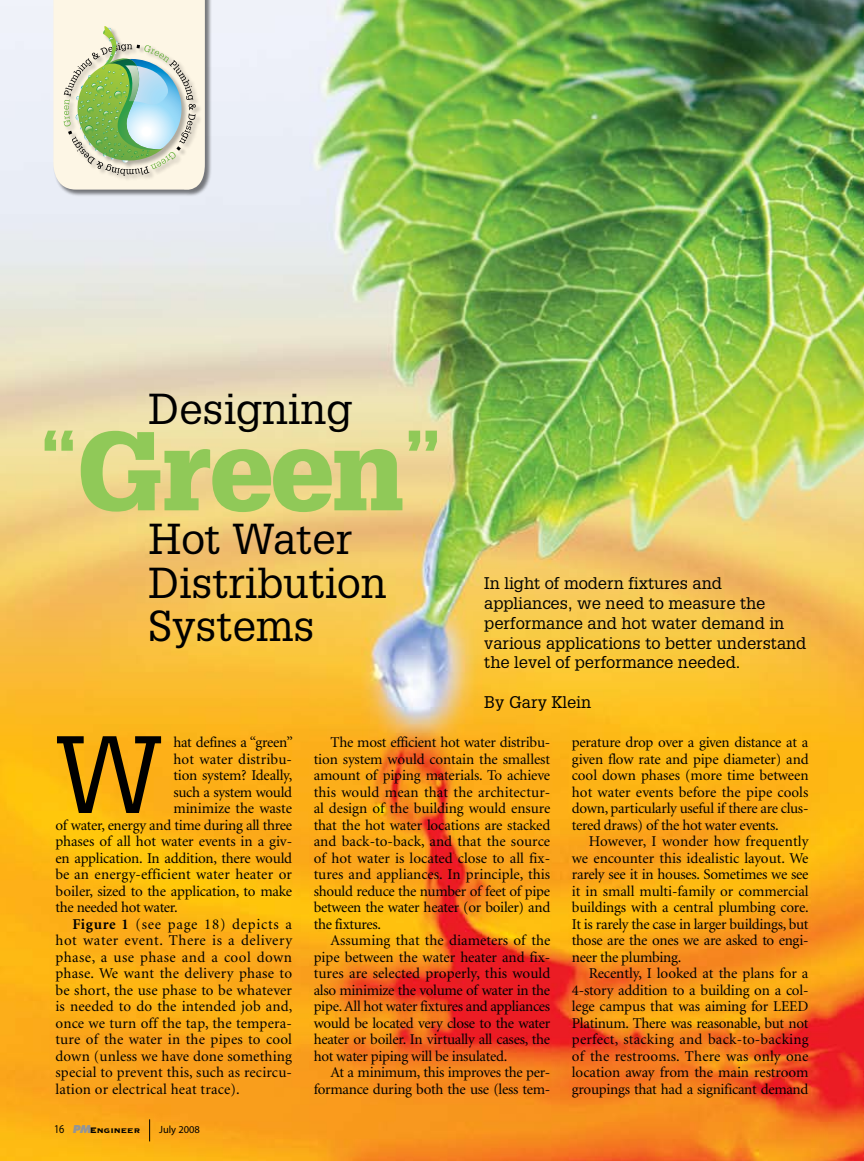
<style>
.page{position:relative;width:864px;height:1161px;background:#fff}
.page>*{position:absolute;margin:0;border:0;box-sizing:border-box;transform-origin:0 0}
.t1{font:900 109.2px "Glypha";color:#90c958}
.t2{font:107.25px "Glypha";color:#000}
.t3{font:42.3px/43.7px "Glypha";color:#000}
.t4{font:16.5px/19.8px "Glypha";color:#000}
.t5{font:15px/16.5px "Minion";letter-spacing:-.015em;color:#000;text-align:justify}
.t6{font:15px "Minion";letter-spacing:.01em;color:#000}
.t7{font:15px "Minion";letter-spacing:.035em;color:#000}
.t8{font:15px "Minion";letter-spacing:.015em;color:#000}
.t9{font:15px "Minion";letter-spacing:.03em;color:#000}
.t10{font:15px "Minion";letter-spacing:.045em;color:#000}
.t11{font:10.5px "Copperplate Thirty Three BC";color:#000}
.t12{font:10.5px "Myriad MM 400 600";color:#000}
.s1{font-weight:700}
.s2{font-family:"Myriad MM 400 600";font-size:12px}
.s3{font-family:"Futura";font-weight:800;font-style:italic;color:#939598}
</style>
<div class="page">
<img style="left:0;top:0;width:864px;height:1161px">
<svg style="left:149px;top:1119px;width:1px;height:22px"></svg>
<div style="left:63px;top:26px;width:206px;height:216px;background:#e9edf6"></div>
<svg style="left:51px;top:0;width:154px;height:194px;background:#d1ddc3"></svg>
<h3 class="t3" style="left:148px;top:387px;width:205px">Designing</h3>
<h1 class="t1" style="left:40px;top:405px;width:402px"><sup>“</sup>Green<sup>”</sup></h1>
<h3 class="t3" style="left:148px;top:516px;width:240px">Hot Water<br>Distribution<br>Systems</h3>
<p class="t4" style="left:484px;top:573px;width:324px">In light of modern fixtures and appliances, we need to measure the performance and hot water demand in various applications to better understand the level of performance needed.</p>
<p class="t4" style="left:484px;top:692px;width:108px">By Gary Klein</p>
<h2 class="t2" style="left:56px;top:710px;width:109px">W</h2>
<p class="t5" style="left:173px;top:735px;width:121px">hat defines a “green”</p>
<p class="t6" style="left:173px;top:751px;width:120px">hot water distribu-</p>
<p class="t5" style="left:173px;top:768px;width:121px">tion system? Ideally,</p>
<p class="t5" style="left:173px;top:784px;width:120px">such a system would</p>
<p class="t5" style="left:173px;top:801px;width:120px">minimize the waste</p>
<p class="t5" style="left:55px;top:817px;width:238px">of water, energy and time during all three</p>
<p class="t5" style="left:55px;top:834px;width:238px">phases of all hot water events in a giv-</p>
<p class="t5" style="left:55px;top:850px;width:238px">en application. In addition, there would</p>
<p class="t6" style="left:55px;top:867px;width:238px">be an energy-efficient water heater or</p>
<p class="t5" style="left:55px;top:883px;width:238px">boiler, sized to the application, to make</p>
<p class="t5" style="left:55px;top:900px;width:124px">the needed hot water.</p>
<p class="t10" style="left:72px;top:916px;width:221px"><span class="s1">Figure 1</span> (see page 18) depicts a</p>
<p class="t7" style="left:55px;top:933px;width:238px">hot water event. There is a delivery</p>
<p class="t9" style="left:55px;top:949px;width:238px">phase, a use phase and a cool down</p>
<p class="t8" style="left:55px;top:966px;width:238px">phase. We want the delivery phase to</p>
<p class="t6" style="left:55px;top:982px;width:238px">be short, the use phase to be whatever</p>
<p class="t6" style="left:55px;top:999px;width:239px">is needed to do the intended job and,</p>
<p class="t6" style="left:55px;top:1015px;width:238px">once we turn off the tap, the tempera-</p>
<p class="t6" style="left:55px;top:1032px;width:238px">ture of the water in the pipes to cool</p>
<p class="t6" style="left:55px;top:1048px;width:238px">down (unless we have done something</p>
<p class="t6" style="left:55px;top:1065px;width:238px">special to prevent this, such as recircu-</p>
<p class="t6" style="left:55px;top:1081px;width:186px">lation or electrical heat trace).</p>
<p class="t11" style="left:54px;top:1125px;width:88px"><span class="s2">16</span> <span class="s3">PM</span>Engineer</p>
<p class="t12" style="left:159px;top:1125px;width:42px">July 2008</p>
<p class="t5" style="left:314px;top:735px;width:238px;text-indent:17px">The most efficient hot water distribu&shy;tion system would contain the smallest amount of piping materials. To achieve this would mean that the architectur&shy;al design of the building would ensure that the hot water locations are stacked and back-to-back, and that the source of hot water is located close to all fix&shy;tures and appliances. In principle, this should reduce the number of feet of pipe between the water heater (or boiler) and the fixtures.</p>
<p class="t5" style="left:314px;top:933px;width:238px;text-indent:17px">Assuming that the diameters of the pipe between the water heater and fix&shy;tures are selected properly, this would also minimize the volume of water in the pipe. All hot water fixtures and appliances would be located very close to the water heater or boiler. In virtually all cases, the hot water piping will be insulated.</p>
<p class="t5" style="left:314px;top:1065px;width:238px;text-align:right">At a minimum, this improves the per&shy;formance during both the use (less tem-</p>
<p class="t5" style="left:572px;top:735px;width:238px">perature drop over a given distance at a given flow rate and pipe diameter) and cool down phases (more time between hot water events before the pipe cools down, particularly useful if there are clus&shy;tered draws) of the hot water events.</p>
<p class="t5" style="left:572px;top:834px;width:238px;text-indent:17px">However, I wonder how frequently we encounter this idealistic layout. We rarely see it in houses. Sometimes we see it in small multi-family or commercial buildings with a central plumbing core.<br>It is rarely the case in larger buildings, but those are the ones we are asked to engi&shy;neer the plumbing.</p>
<p class="t5" style="left:572px;top:966px;width:238px;text-indent:17px">Recently, I looked at the plans for a 4-story addition to a building on a col&shy;lege campus that was aiming for LEED Platinum. There was reasonable, but not perfect, stacking and back-to-backing of the restrooms. There was only one location away from the main restroom groupings that had a significant demand</p>
</div>
